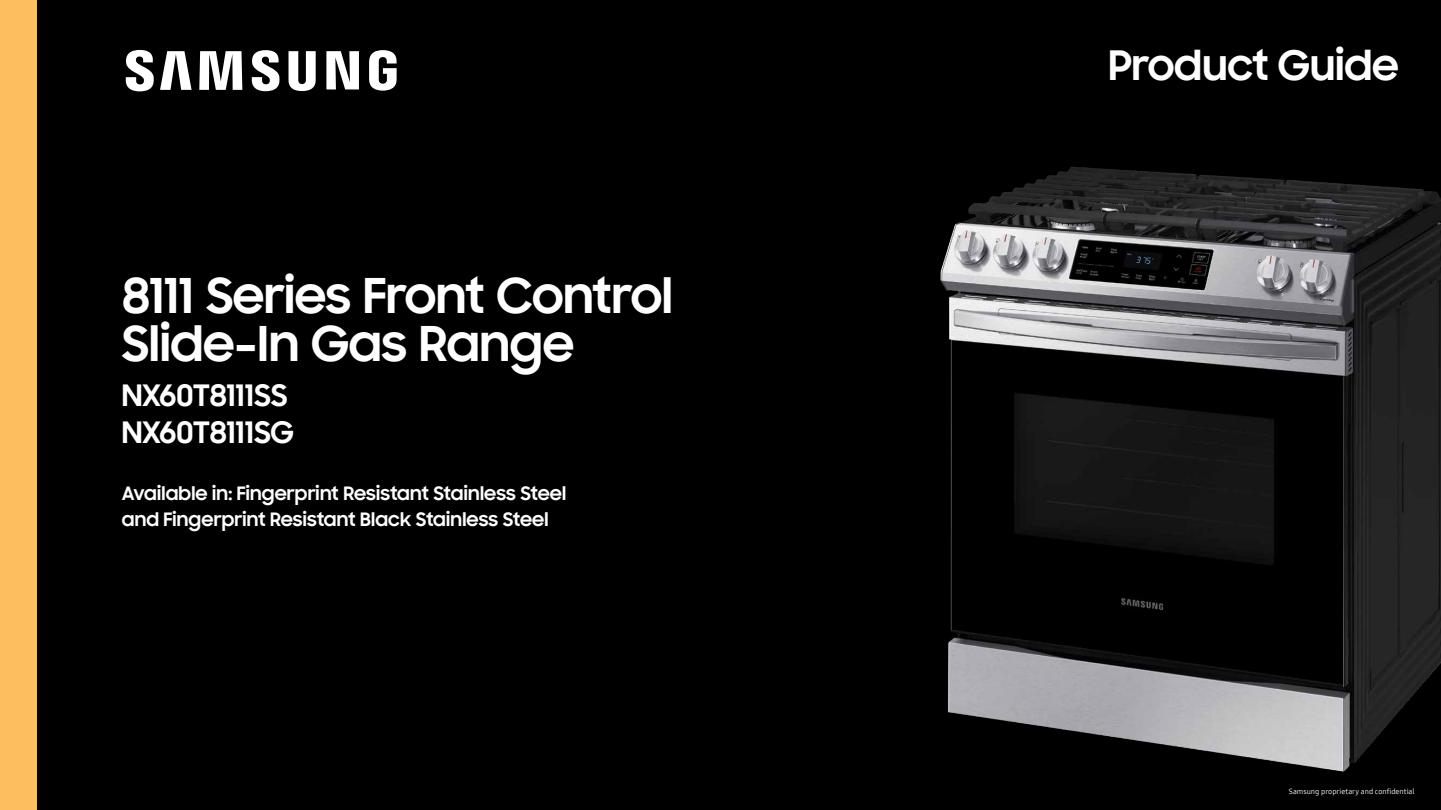
<style>
.page{position:relative;width:1441px;height:810px;background:#fff}
.page>*{position:absolute;margin:0;border:0;box-sizing:border-box;transform-origin:0 0}
.t1{font:700 48.75px/48.8px "Samsung Sharp Sans";letter-spacing:-.005em;color:#fff}
.t2{font:700 41.25px "Samsung Sharp Sans";color:#fff}
.t3{font:700 30px/37.5px "Samsung Sharp Sans";letter-spacing:-.025em;color:#fff}
.t4{font:700 18.75px/26.2px "Samsung Sharp Sans";letter-spacing:.005em;color:#fff}
.t5{font:7.5px "Samsung One 400";color:#fff}
</style>
<div class="page">
<div style="left:0;top:0;width:1440px;height:810px;background:#000"></div>
<div style="left:0;top:0;width:37px;height:810px;background:#fdbe5d"></div>
<svg style="left:126px;top:50px;width:270px;height:41px"></svg>
<img style="left:940px;top:167px;width:500px;height:605px">
<h1 class="t1" style="left:122px;top:268px;width:552px">8111 Series Front Control<br>Slide-In Gas Range</h1>
<h3 class="t3" style="left:122px;top:375px;width:174px">NX60T8111SS<br>NX60T8111SG</h3>
<p class="t4" style="left:122px;top:479px;width:446px">Available in: Fingerprint Resistant Stainless Steel and Fingerprint Resistant Black Stainless Steel</p>
<h2 class="t2" style="left:1108px;top:34px;width:292px">Product Guide</h2>
<p class="t5" style="left:1288px;top:786px;width:127px">Samsung proprietary and confidential</p>
</div>
